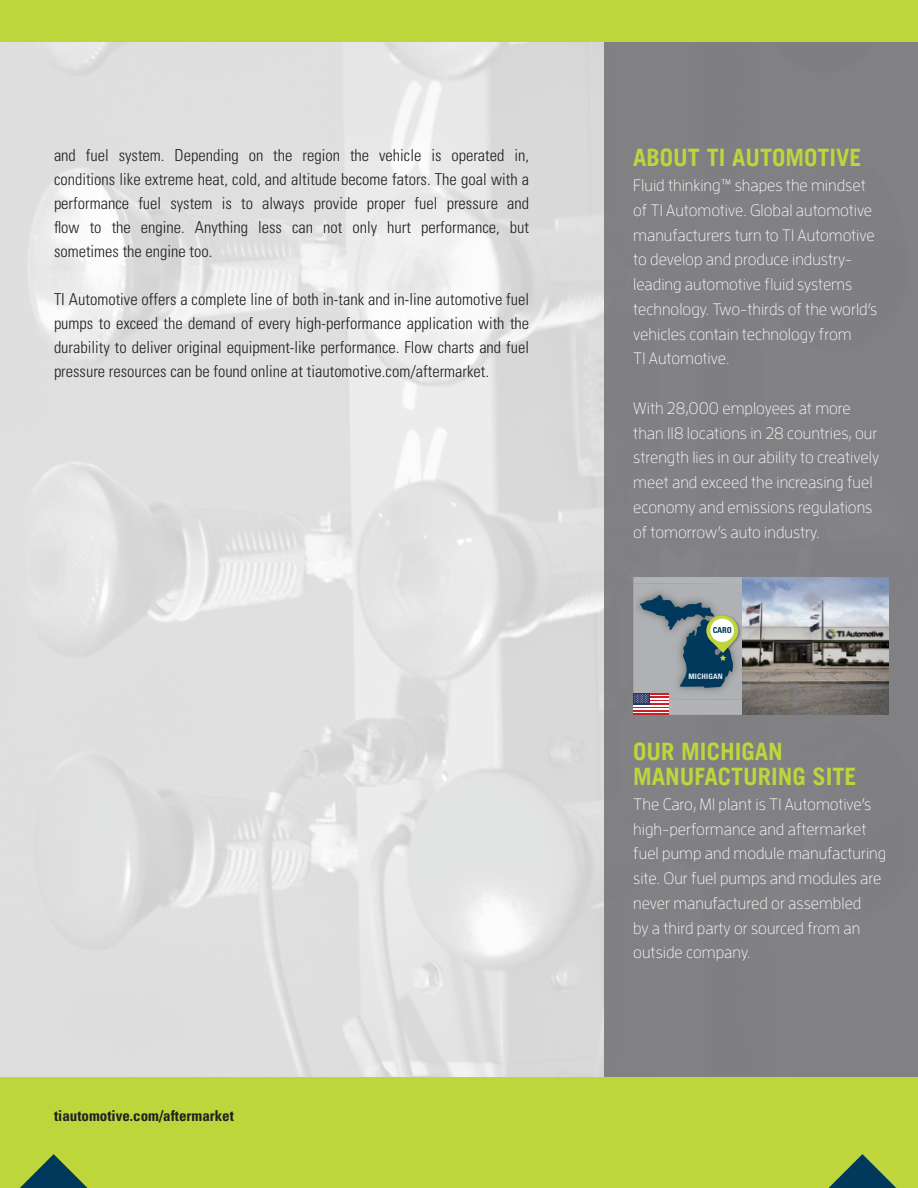
<style>
.page{position:relative;width:918px;height:1188px;background:#fff}
.page>*{position:absolute;margin:0;border:0;box-sizing:border-box;transform-origin:0 0}
.t1{font:700 24px/24.8px "Trade Gothic LT";color:#bdd63c}
.t2{font:300 16.5px/24.8px "Enzo OT";color:#fff}
.t3{font:300 condensed 16.5px/24px "Univers LT Std";color:#231f20;text-align:justify}
.t4{font:700 condensed 15px "Univers LT Std";color:#231f20}
.t5{font:700 condensed 8.25px "Univers LT Std";color:#00395c}
.t6{font:700 condensed 7.5px "Univers LT Std";letter-spacing:.02em;color:#fff}
</style>
<div class="page">
<img style="left:0;top:41px;width:604px;height:1037px">
<div style="left:604px;top:35px;width:314px;height:1054px;background:#818084"></div>
<div style="left:0;top:0;width:918px;height:41px;background:#bdd63c"></div>
<div style="left:0;top:1078px;width:918px;height:110px;background:#bdd63c"></div>
<svg style="left:20px;top:1154px;width:67px;height:34px"></svg>
<svg style="left:829px;top:1154px;width:67px;height:34px"></svg>
<img style="left:747px;top:577px;width:142px;height:138px">
<svg style="left:633px;top:577px;width:114px;height:138px;background:#8b959b"></svg>
<p class="t3" style="left:54px;top:143px;width:477px">and fuel system. Depending on the region the vehicle is operated in, conditions like extreme heat, cold, and altitude become fators. The goal with a performance fuel system is to always provide proper fuel pressure and flow to the engine. Anything less can not only hurt performance, but sometimes the engine too.</p>
<p class="t3" style="left:54px;top:287px;width:477px">TI Automotive offers a complete line of both in-tank and in-line automotive fuel pumps to exceed the demand of every high-performance application with the durability to deliver original equipment-like performance. Flow charts and fuel pressure resources can be found online at tiautomotive.com/aftermarket.</p>
<p class="t4" style="left:54px;top:1107px;width:181px">tiautomotive.com/aftermarket</p>
<p class="t1" style="left:633px;top:145px;width:230px">ABOUT TI AUTOMOTIVE</p>
<p class="t2" style="left:633px;top:173px;width:245px">Fluid thinking™ shapes the mindset of TI Automotive. Global automotive manufacturers turn to TI Automotive to develop and produce industry&shy;leading automotive fluid systems technology. Two-thirds of the world’s vehicles contain technology from<br>TI Automotive.</p>
<p class="t2" style="left:633px;top:395px;width:247px">With 28,000 employees at more than 118 locations in 28 countries, our strength lies in our ability to creatively meet and exceed the increasing fuel economy and emissions regulations of tomorrow’s auto industry.</p>
<p class="t5" style="left:713px;top:625px;width:21px">CARO</p>
<p class="t6" style="left:688px;top:671px;width:36px">MICHIGAN</p>
<p class="t1" style="left:633px;top:739px;width:225px">OUR MICHIGAN<br>MANUFACTURING SITE</p>
<p class="t2" style="left:633px;top:791px;width:255px">The Caro, MI plant is TI Automotive’s high-performance and aftermarket fuel pump and module manufacturing site. Our fuel pumps and modules are never manufactured or assembled<br>by a third party or sourced from an outside company.</p>
</div>
